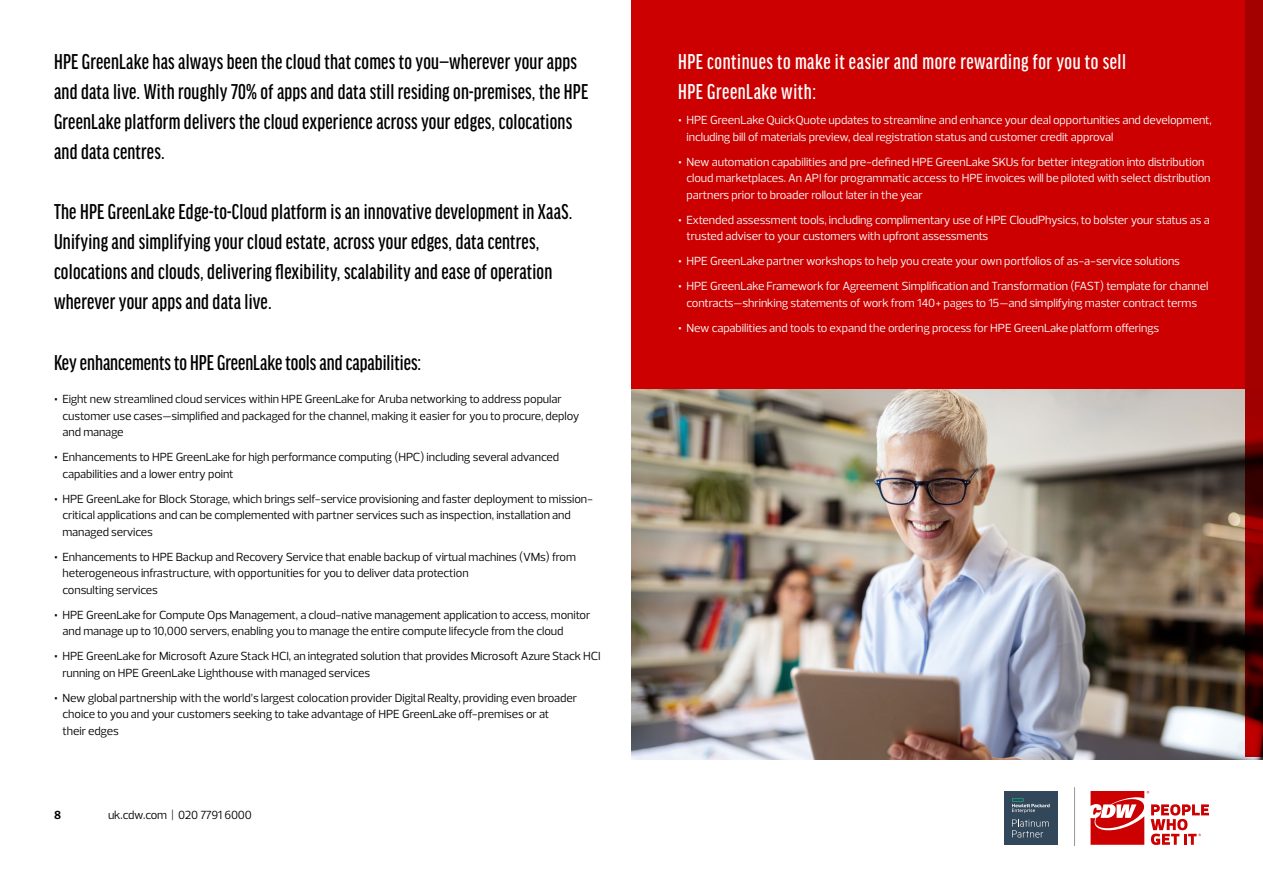
<style>
.page{position:relative;width:1263px;height:893px;background:#fff}
.page>*{position:absolute;margin:0;border:0;box-sizing:border-box;transform-origin:0 0}
.t1{font:500 extra-condensed 22.8px/30px "Good Headline Pro";letter-spacing:.01em;color:#000}
.Intro_Para_-_Black{font:500 extra-condensed 22.8px/30px "Good Headline Pro";letter-spacing:.025em;color:#fff}
.t2{font:12px/16.5px "Prelo";letter-spacing:-.01em;color:#000}
.t3{font:12px/16.5px "Prelo";letter-spacing:-.01em;color:#fff}
.t4{font:700 12px "Prelo";color:#000}
.s1{font-weight:700;font-size:15px}
</style>
<div class="page">
<hr style="left:1074px;top:787px;width:1px;height:58px;background:#969695">
<svg style="left:1090px;top:791px;width:119px;height:54px"></svg>
<div style="left:1004px;top:791px;width:54px;height:54px;background:#32475a"></div>
<svg style="left:1012px;top:798px;width:12px;height:1px"></svg>
<svg style="left:1012px;top:799px;width:37px;height:14px"></svg>
<svg style="left:1012px;top:819px;width:37px;height:19px"></svg>
<div style="left:631px;top:0;width:632px;height:759px;background:#c00"></div>
<img style="left:631px;top:389px;width:632px;height:370px">
<svg style="left:1246px;top:0;width:17px;height:757px;background:#840000"></svg>
<p class="t1" style="left:54px;top:46px;width:536px">HPE GreenLake has always been the cloud that comes to you—wherever your apps and data live. With roughly 70% of apps and data still residing on-premises, the HPE GreenLake platform delivers the cloud experience across your edges, colocations and data centres.</p>
<p class="t1" style="left:54px;top:196px;width:520px">The HPE GreenLake Edge-to-Cloud platform is an innovative development in XaaS.<br>Unifying and simplifying your cloud estate, across your edges, data centres, colocations and clouds, delivering flexibility, scalability and ease of operation wherever your apps and data live.</p>
<p class="t1" style="left:54px;top:348px;width:369px">Key enhancements to HPE GreenLake tools and capabilities:</p>
<p class="t2" style="left:63px;top:391px;width:518px;text-indent:-9px"><span class="s1">•</span> Eight new streamlined cloud services within HPE GreenLake for Aruba networking to address popular customer use cases—simplified and packaged for the channel, making it easier for you to procure, deploy and manage</p>
<p class="t2" style="left:63px;top:449px;width:498px;text-indent:-9px"><span class="s1">•</span> Enhancements to HPE GreenLake for high performance computing (HPC) including several advanced capabilities and a lower entry point</p>
<p class="t2" style="left:63px;top:490px;width:532px;text-indent:-9px"><span class="s1">•</span> HPE GreenLake for Block Storage, which brings self-service provisioning and faster deployment to mission&shy;critical applications and can be complemented with partner services such as inspection, installation and managed services</p>
<p class="t2" style="left:63px;top:548px;width:515px;text-indent:-9px"><span class="s1">•</span> Enhancements to HPE Backup and Recovery Service that enable backup of virtual machines (VMs) from heterogeneous infrastructure, with opportunities for you to deliver data protection<br>consulting services</p>
<p class="t2" style="left:63px;top:606px;width:529px;text-indent:-9px"><span class="s1">•</span> HPE GreenLake for Compute Ops Management, a cloud-native management application to access, monitor and manage up to 10,000 servers, enabling you to manage the entire compute lifecycle from the cloud</p>
<p class="t2" style="left:63px;top:648px;width:540px;text-indent:-9px"><span class="s1">•</span> HPE GreenLake for Microsoft Azure Stack HCI, an integrated solution that provides Microsoft Azure Stack HCI running on HPE GreenLake Lighthouse with managed services</p>
<p class="t2" style="left:63px;top:689px;width:516px;text-indent:-9px"><span class="s1">•</span> New global partnership with the world’s largest colocation provider Digital Realty, providing even broader choice to you and your customers seeking to take advantage of HPE GreenLake off-premises or at<br>their edges</p>
<p class="t4" style="left:54px;top:808px;width:9px">8</p>
<p class="t2" style="left:108px;top:807px;width:145px">uk.cdw.com | 020 7791 6000</p>
<p class="Intro_Para_-_Black" style="left:678px;top:47px;width:450px">HPE continues to make it easier and more rewarding for you to sell<br>HPE GreenLake with:</p>
<p class="t3" style="left:686px;top:112px;width:527px;text-indent:-9px"><span class="s1">•</span> HPE GreenLake QuickQuote updates to streamline and enhance your deal opportunities and development, including bill of materials preview, deal registration status and customer credit approval</p>
<p class="t3" style="left:686px;top:153px;width:526px;text-indent:-9px"><span class="s1">•</span> New automation capabilities and pre-defined HPE GreenLake SKUs for better integration into distribution cloud marketplaces. An API for programmatic access to HPE invoices will be piloted with select distribution partners prior to broader rollout later in the year</p>
<p class="t3" style="left:686px;top:211px;width:525px;text-indent:-9px"><span class="s1">•</span> Extended assessment tools, including complimentary use of HPE CloudPhysics, to bolster your status as a trusted adviser to your customers with upfront assessments</p>
<p class="t3" style="left:678px;top:253px;width:503px"><span class="s1">•</span> HPE GreenLake partner workshops to help you create your own portfolios of as-a-service solutions</p>
<p class="t3" style="left:678px;top:278px;width:532px;text-align:center"><span class="s1">•</span> HPE GreenLake Framework for Agreement Simplification and Transformation (FAST) template for channel contracts—shrinking statements of work from 140+ pages to 15—and simplifying master contract terms</p>
<p class="t3" style="left:678px;top:319px;width:483px"><span class="s1">•</span> New capabilities and tools to expand the ordering process for HPE GreenLake platform offerings</p>
</div>
